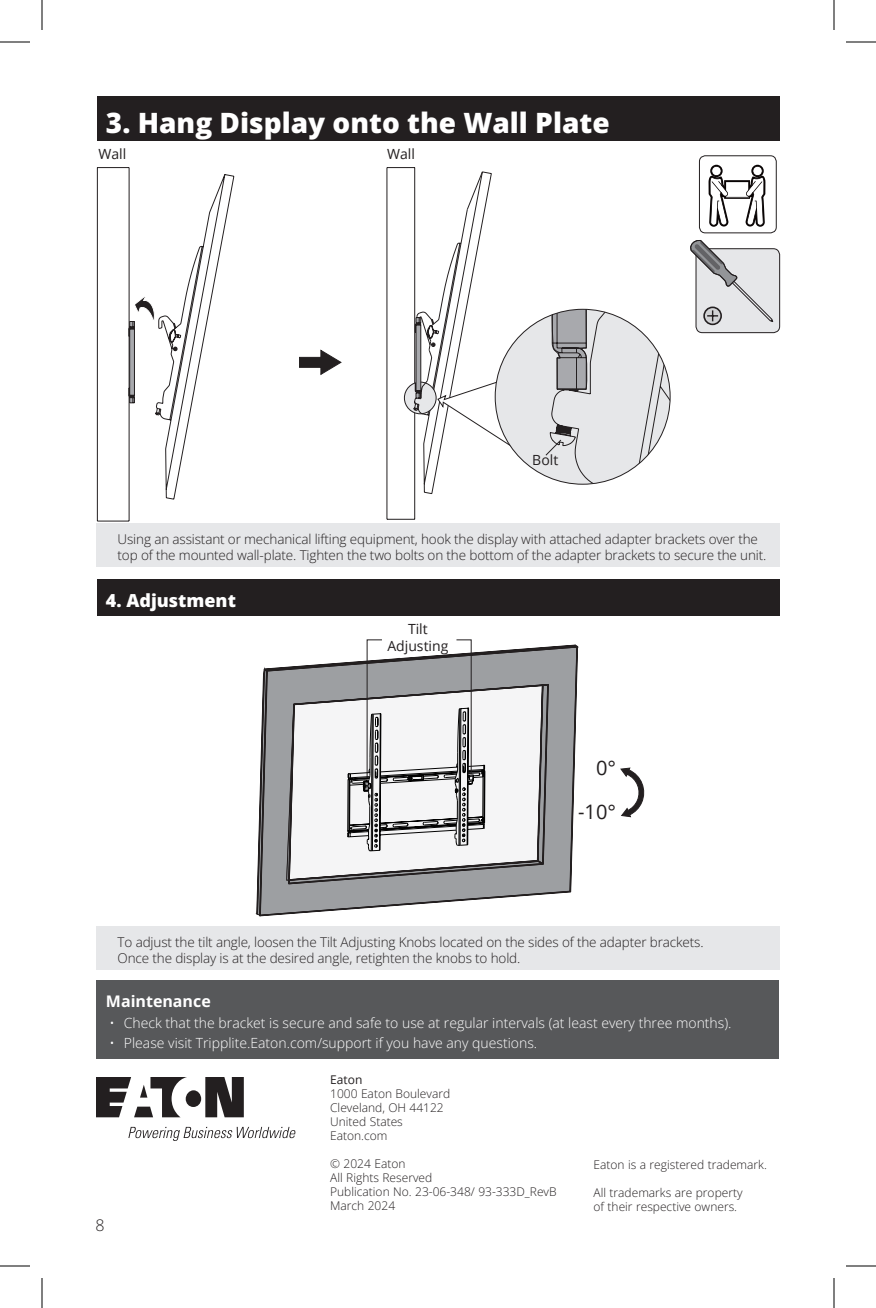
<style>
.page{position:relative;width:876px;height:1308px;background:#fff}
.page>*{position:absolute;margin:0;border:0;box-sizing:border-box;transform-origin:0 0}
.t1{font:800 28px "Open Sans";color:#fff}
.t2{font:20px "Open Sans";color:#231f20}
.t3{font:800 18px "Open Sans";color:#fff}
.t4{font:700 16px "Open Sans";color:#fff}
.t5{font:300 16px "Open Sans";color:#231f20}
.t6{font:300 14px "Open Sans";color:#fff}
.t7{font:14px/16.8px "Open Sans";color:#231f20;text-align:center}
.t8{font:300 13.6px/16px "Open Sans";letter-spacing:-.01em;color:#231f20}
._12_Backpage_Body{font:300 12px/14px "Open Sans";color:#231f20}
._12_Backpage_Body-2{font:12px "Open Sans";color:#231f20}
</style>
<div class="page">
<svg style="left:709px;top:165px;width:56px;height:62px"></svg>
<div style="left:699px;top:155px;width:78px;height:78px;border:1px solid #231f20;border-radius:6px"></div>
<div style="left:696px;top:249px;width:84px;height:84px;background:#e6e7e9;border-radius:6px"></div>
<div style="left:696px;top:248px;width:84px;height:85px;border:1px solid #231f20;border-radius:6px"></div>
<div style="left:703px;top:307px;width:19px;height:18px;border:2px solid #231f20;border-radius:50%"></div>
<svg style="left:690px;top:240px;width:84px;height:83px"></svg>
<hr style="left:97px;top:315px;width:1px;height:206px;background:#231f20">
<hr style="left:97px;top:168px;width:1px;height:147px;background:#231f20">
<hr style="left:129px;top:168px;width:1px;height:353px;background:#231f20">
<hr style="left:97px;top:167px;width:32px;height:1px;background:#231f20">
<hr style="left:414px;top:168px;width:1px;height:351px;background:#231f20">
<hr style="left:387px;top:168px;width:1px;height:351px;background:#231f20">
<svg style="left:128px;top:171px;width:288px;height:329px"></svg>
<svg style="left:387px;top:167px;width:284px;height:327px"></svg>
<div style="left:97px;top:96px;width:682px;height:45px;background:#231f20"></div>
<svg style="left:96px;top:519px;width:684px;height:48px;background:#e7e8ea"></svg>
<svg style="left:96px;top:579px;width:684px;height:391px"></svg>
<div style="left:97px;top:980px;width:682px;height:78px;background:#57585a"></div>
<svg style="left:96px;top:1077px;width:148px;height:40px"></svg>
<svg style="left:128px;top:1127px;width:168px;height:14px"></svg>
<hr style="left:0;top:42px;width:30px;height:1px;background:#000">
<hr style="left:846px;top:42px;width:30px;height:1px;background:#000">
<hr style="left:0;top:1266px;width:30px;height:1px;background:#000">
<hr style="left:846px;top:1266px;width:30px;height:1px;background:#000">
<hr style="left:42px;top:0;width:1px;height:30px;background:#000">
<hr style="left:42px;top:1278px;width:1px;height:30px;background:#000">
<hr style="left:834px;top:0;width:1px;height:30px;background:#000">
<hr style="left:834px;top:1278px;width:1px;height:30px;background:#000">
<p class="t1" style="left:106px;top:102px;width:505px">3. Hang Display onto the Wall Plate</p>
<p class="t7" style="left:98px;top:145px;width:29px">Wall</p>
<p class="t7" style="left:387px;top:145px;width:29px">Wall</p>
<p class="t7" style="left:532px;top:451px;width:28px">Bolt</p>
<p class="t8" style="left:118px;top:531px;width:650px">Using an assistant or mechanical lifting equipment, hook the display with attached adapter brackets over the top of the mounted wall-plate. Tighten the two bolts on the bottom of the adapter brackets to secure the unit.</p>
<p class="t3" style="left:106px;top:587px;width:132px">4. Adjustment</p>
<p class="t7" style="left:387px;top:621px;width:63px">Tilt<br>Adjusting</p>
<p class="t2" style="left:596px;top:754px;width:21px">0°</p>
<p class="t2" style="left:578px;top:798px;width:39px">-10°</p>
<p class="t8" style="left:118px;top:934px;width:588px">To adjust the tilt angle, loosen the Tilt Adjusting Knobs located on the sides of the adapter brackets.<br>Once the display is at the desired angle, retighten the knobs to hold.</p>
<p class="t4" style="left:106px;top:990px;width:106px">Maintenance</p>
<p class="t6" style="left:110px;top:1013px;width:623px">• Check that the bracket is secure and safe to use at regular intervals (at least every three months).</p>
<p class="t6" style="left:110px;top:1033px;width:429px">• Please visit Tripplite.Eaton.com/support if you have any questions.</p>
<p class="_12_Backpage_Body-2" style="left:330px;top:1072px;width:34px">Eaton</p>
<p class="_12_Backpage_Body" style="left:330px;top:1087px;width:121px">1000 Eaton Boulevard</p>
<p class="_12_Backpage_Body" style="left:330px;top:1101px;width:115px">Cleveland, OH 44122</p>
<p class="_12_Backpage_Body" style="left:330px;top:1115px;width:74px">United States</p>
<p class="_12_Backpage_Body" style="left:330px;top:1129px;width:59px">Eaton.com</p>
<p class="_12_Backpage_Body" style="left:330px;top:1157px;width:77px">© 2024 Eaton</p>
<p class="_12_Backpage_Body" style="left:330px;top:1171px;width:104px">All Rights Reserved</p>
<p class="_12_Backpage_Body" style="left:330px;top:1185px;width:228px">Publication No. 23-06-348/ 93-333D_RevB</p>
<p class="_12_Backpage_Body" style="left:330px;top:1199px;width:67px">March 2024</p>
<p class="_12_Backpage_Body" style="left:594px;top:1158px;width:175px">Eaton is a registered trademark.</p>
<p class="_12_Backpage_Body" style="left:594px;top:1186px;width:151px">All trademarks are property of their respective owners.</p>
<p class="t5" style="left:96px;top:1215px;width:11px">8</p>
</div>
